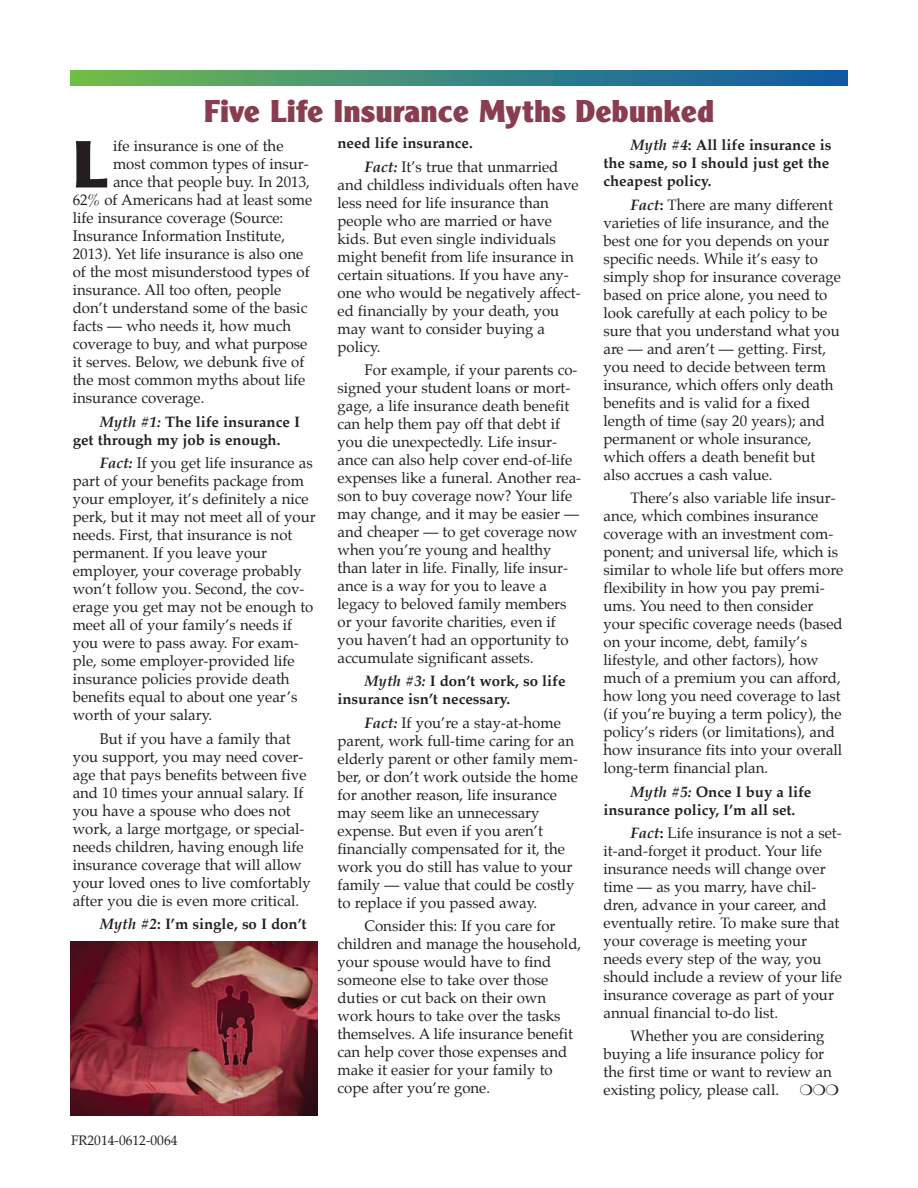
<style>
.page{position:relative;width:918px;height:1188px;background:#fff}
.page>*{position:absolute;margin:0;border:0;box-sizing:border-box;transform-origin:0 0}
.t1{font:69.6px "Clearface Gothic Extra Bold DTC";color:#231f20}
.t2{font:33px "Clearface Gothic Extra Bold DTC";color:#8a3c50}
.t3{font:15px/18px "Palatino";color:#231f20}
.t4{font:700 15px/18px "Palatino";color:#231f20}
.t5{font:13.5px "Palatino";color:#231f20}
.s1{font-style:italic}
.s2{font-weight:700;font-style:italic}
.s3{font-weight:700}
</style>
<div class="page">
<img style="left:70px;top:70px;width:778px;height:16px">
<img style="left:71px;top:941px;width:246px;height:174px">
<h2 class="t2" style="left:204px;top:91px;width:512px">Five Life Insurance Myths Debunked</h2>
<h1 class="t1" style="left:73px;top:123px;width:37px">L</h1>
<p class="t3" style="left:113px;top:138px;width:172px">ife insurance is one of the</p>
<p class="t3" style="left:113px;top:156px;width:197px">most common types of insur-</p>
<p class="t3" style="left:113px;top:174px;width:198px">ance that people buy. In 2013,</p>
<p class="t3" style="left:73px;top:192px;width:241px">62% of Americans had at least some</p>
<p class="t3" style="left:73px;top:210px;width:212px">life insurance coverage (Source:</p>
<p class="t3" style="left:73px;top:228px;width:214px">Insurance Information Institute,</p>
<p class="t3" style="left:73px;top:246px;width:232px">2013). Yet life insurance is also one</p>
<p class="t3" style="left:73px;top:264px;width:239px">of the most misunderstood types of</p>
<p class="t3" style="left:73px;top:282px;width:210px">insurance. All too often, people</p>
<p class="t3" style="left:73px;top:300px;width:236px">don’t understand some of the basic</p>
<p class="t3" style="left:73px;top:318px;width:220px">facts — who needs it, how much</p>
<p class="t3" style="left:73px;top:336px;width:236px">coverage to buy, and what purpose</p>
<p class="t3" style="left:73px;top:354px;width:233px">it serves. Below, we debunk five of</p>
<p class="t3" style="left:73px;top:372px;width:234px">the most common myths about life</p>
<p class="t3" style="left:73px;top:390px;width:133px">insurance coverage.</p>
<p class="t4" style="left:73px;top:414px;width:229px;text-indent:27px"><span class="s1">Myth #1:</span> The life insurance I get through my job is enough.</p>
<p class="t3" style="left:73px;top:455px;width:245px;text-indent:27px"><span class="s2">Fact:</span> If you get life insurance as part of your benefits package from your employer, it’s definitely a nice perk, but it may not meet all of your needs. First, that insurance is not permanent. If you leave your employer, your coverage probably won’t follow you. Second, the cov&shy;erage you get may not be enough to meet all of your family’s needs if you were to pass away. For exam&shy;ple, some employer-provided life insurance policies provide death benefits equal to about one year’s worth of your salary.</p>
<p class="t3" style="left:73px;top:731px;width:240px;text-indent:27px">But if you have a family that you support, you may need cover&shy;age that pays benefits between five and 10 times your annual salary. If you have a spouse who does not work, a large mortgage, or special&shy;needs children, having enough life insurance coverage that will allow your loved ones to live comfortably after you die is even more critical.</p>
<p class="t4" style="left:100px;top:916px;width:208px"><span class="s1">Myth #2</span>: I’m single, so I don’t</p>
<p class="t5" style="left:71px;top:1134px;width:108px">FR2014-0612-0064</p>
<p class="t3" style="left:364px;top:132px;width:195px;line-height:23.4px;text-indent:-27px"><span class="s3">need life insurance.<br></span><span class="s2">Fact:</span> It’s true that unmarried</p>
<p class="t3" style="left:338px;top:177px;width:245px">and childless individuals often have less need for life insurance than people who are married or have kids. But even single individuals might benefit from life insurance in certain situations. If you have any&shy;one who would be negatively affect&shy;ed financially by your death, you may want to consider buying a policy.</p>
<p class="t3" style="left:338px;top:362px;width:245px;text-indent:27px">For example, if your parents co&shy;signed your student loans or mort&shy;gage, a life insurance death benefit can help them pay off that debt if you die unexpectedly. Life insur&shy;ance can also help cover end-of-life expenses like a funeral. Another rea&shy;son to buy coverage now? Your life may change, and it may be easier — and cheaper — to get coverage now when you’re young and healthy than later in life. Finally, life insur&shy;ance is a way for you to leave a legacy to beloved family members or your favorite charities, even if you haven’t had an opportunity to accumulate significant assets.</p>
<p class="t4" style="left:338px;top:673px;width:230px;text-indent:27px"><span class="s1">Myth #3:</span> I don’t work, so life insurance isn’t necessary.</p>
<p class="t3" style="left:338px;top:715px;width:242px;text-indent:27px"><span class="s2">Fact:</span> If you’re a stay-at-home parent, work full-time caring for an elderly parent or other family mem&shy;ber, or don’t work outside the home for another reason, life insurance may seem like an unnecessary expense. But even if you aren’t financially compensated for it, the work you do still has value to your family — value that could be costly to replace if you passed away.</p>
<p class="t3" style="left:338px;top:918px;width:245px;text-indent:27px">Consider this: If you care for children and manage the household, your spouse would have to find someone else to take over those duties or cut back on their own work hours to take over the tasks themselves. A life insurance benefit can help cover those expenses and make it easier for your family to cope after you’re gone.</p>
<p class="t4" style="left:604px;top:137px;width:229px;text-indent:27px"><span class="s1">Myth #4</span>: All life insurance is the same, so I should just get the cheapest policy.</p>
<p class="t3" style="left:604px;top:197px;width:239px;text-indent:27px"><span class="s2">Fact</span><span class="s3">:</span> There are many different varieties of life insurance, and the best one for you depends on your specific needs. While it’s easy to simply shop for insurance coverage based on price alone, you need to look carefully at each policy to be sure that you understand what you are — and aren’t — getting. First, you need to decide between term insurance, which offers only death benefits and is valid for a fixed length of time (say 20 years); and permanent or whole insurance, which offers a death benefit but also accrues a cash value.</p>
<p class="t3" style="left:604px;top:490px;width:241px;text-indent:27px">There’s also variable life insur&shy;ance, which combines insurance coverage with an investment com&shy;ponent; and universal life, which is similar to whole life but offers more flexibility in how you pay premi&shy;ums. You need to then consider your specific coverage needs (based on your income, debt, family’s lifestyle, and other factors), how much of a premium you can afford, how long you need coverage to last (if you’re buying a term policy), the policy’s riders (or limitations), and how insurance fits into your overall long-term financial plan.</p>
<p class="t4" style="left:604px;top:784px;width:209px;text-indent:27px"><span class="s1">Myth #5:</span> Once I buy a life insurance policy, I’m all set.</p>
<p class="t3" style="left:604px;top:825px;width:240px;text-indent:27px"><span class="s2">Fact</span><span class="s3">:</span> Life insurance is not a set&shy;it-and-forget it product. Your life insurance needs will change over time — as you marry, have chil&shy;dren, advance in your career, and eventually retire. To make sure that your coverage is meeting your needs every step of the way, you should include a review of your life insurance coverage as part of your annual financial to-do list.</p>
<p class="t3" style="left:604px;top:1028px;width:230px;text-indent:27px">Whether you are considering buying a life insurance policy for the first time or want to review an existing policy, please call.</p>
</div>
